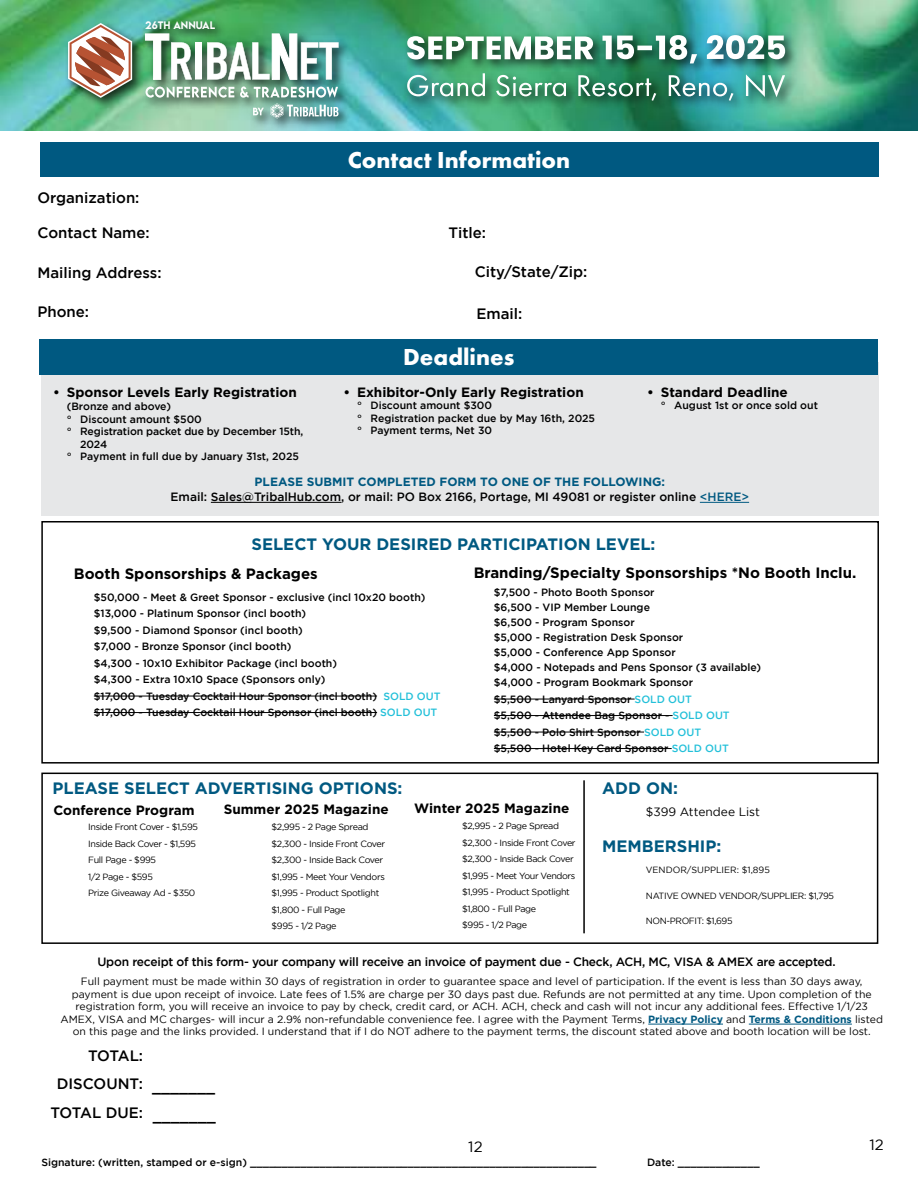
<style>
.page{position:relative;width:918px;height:1188px;background:#fff}
.page>*{position:absolute;margin:0;border:0;box-sizing:border-box;transform-origin:0 0}
.t1{font:700 24px "Futura PT";color:#fff}
.t2{font:700 16.5px "Gotham";color:#005981}
.t3{font:500 15px/28.5px "Gotham";color:#000;text-align:right}
.t4{font:700 15px "Gotham";color:#000}
.t5{font:15px "Gotham";color:#000}
.t6{font:700 13.5px "Gotham";color:#000}
.t7{font:500 12px/14.4px "Gotham";color:#000;text-align:center}
.t8{font:500 12px "Gotham";letter-spacing:-.02em;color:#000}
.t9{font:12px "Gotham";color:#000}
.t10{font:500 10.5px/16.5px "Gotham";color:#000}
.t11{font:10.5px/12.6px "Gotham";color:#000;text-align:center}
.t12{font:500 9.75px "LEMONMILK";color:#fff}
.t13{font:9px/16.5px "Gotham";letter-spacing:-.04em;color:#000}
.t14{font:9px "Gotham";color:#000}
.s1{font-weight:700;color:#005981}
.s2{color:#005981}
.s3{color:#23c0d9}
</style>
<div class="page">
<img style="left:0;top:0;width:918px;height:131px">
<div style="left:65px;top:17px;width:286px;height:114px;background:#000;opacity:.75"></div>
<img style="left:145px;top:33px;width:194px;height:47px">
<svg style="left:68px;top:23px;width:64px;height:75px"></svg>
<svg style="left:146px;top:86px;width:193px;height:33px;background:#96beac"></svg>
<div style="left:404px;top:32px;width:394px;height:81px;background:#000;opacity:.75"></div>
<img style="left:407px;top:73px;width:378px;height:28px">
<img style="left:407px;top:35px;width:378px;height:28px">
<div style="left:41px;top:521px;width:838px;height:243px;border:2px solid #000"></div>
<div style="left:40px;top:143px;width:838px;height:34px;background:#005981"></div>
<div style="left:41px;top:362px;width:837px;height:153px;background:#e6e7e8"></div>
<hr style="left:648px;top:1024px;width:75px;height:1px;background:#005981">
<hr style="left:749px;top:1024px;width:103px;height:1px;background:#005981">
<div style="left:40px;top:339px;width:838px;height:36px;background:#005981"></div>
<hr style="left:94px;top:696px;width:283px;height:1px;background:#000">
<hr style="left:94px;top:712px;width:283px;height:1px;background:#000">
<hr style="left:494px;top:699px;width:141px;height:1px;background:#000">
<hr style="left:494px;top:715px;width:179px;height:1px;background:#000">
<hr style="left:494px;top:732px;width:150px;height:1px;background:#000">
<hr style="left:494px;top:748px;width:178px;height:1px;background:#000">
<div style="left:41px;top:773px;width:837px;height:171px;border:2px solid #000"></div>
<hr style="left:583px;top:780px;width:2px;height:153px;background:#000">
<hr style="left:211px;top:502px;width:130px;height:1px;background:#000">
<hr style="left:700px;top:502px;width:49px;height:1px;background:#005981">
<p class="t12" style="left:145px;top:19px;width:71px">26TH ANNUAL</p>
<h3 class="t3" style="left:37px;top:184px;width:104px">Organization:</h3>
<h3 class="t3" style="left:37px;top:219px;width:114px">Contact Name:</h3>
<h3 class="t3" style="left:37px;top:258px;width:126px">Mailing Address:</h3>
<h3 class="t3" style="left:37px;top:297px;width:53px">Phone:</h3>
<p class="t6" style="left:53px;top:384px;width:245px">• Sponsor Levels Early Registration</p>
<p class="t10" style="left:67px;top:398px;width:106px">(Bronze and above)</p>
<p class="t10" style="left:67px;top:411px;width:137px">° Discount amount $500</p>
<p class="t10" style="left:67px;top:423px;width:238px">° Registration packet due by December 15th,</p>
<p class="t10" style="left:80px;top:436px;width:28px">2024</p>
<p class="t10" style="left:67px;top:448px;width:234px">° Payment in full due by January 31st, 2025</p>
<h1 class="t1" style="left:348px;top:145px;width:224px">Contact Information</h1>
<h3 class="t3" style="left:449px;top:218px;width:39px">Title:</h3>
<h3 class="t3" style="left:475px;top:257px;width:114px">City/State/Zip:</h3>
<h3 class="t3" style="left:477px;top:299px;width:47px">Email:</h3>
<h1 class="t1" style="left:403px;top:342px;width:113px">Deadlines</h1>
<p class="t6" style="left:344px;top:384px;width:242px">• Exhibitor-Only Early Registration</p>
<p class="t10" style="left:357px;top:399px;width:240px;line-height:12.6px">° Discount amount $300<br>° Registration packet due by May 16th, 2025 ° Payment terms, Net 30</p>
<p class="t6" style="left:647px;top:384px;width:142px">• Standard Deadline</p>
<p class="t10" style="left:661px;top:397px;width:159px">° August 1st or once sold out</p>
<p class="t7" style="left:171px;top:475px;width:580px"><span class="s1">PLEASE SUBMIT COMPLETED FORM TO ONE OF THE FOLLOWING:<br></span>Email: Sales@TribalHub.com, or mail: PO Box 2166, Portage, MI 49081 or register online <span class="s2">&lt;HERE&gt;</span></p>
<h2 class="t2" style="left:251px;top:535px;width:406px">SELECT YOUR DESIRED PARTICIPATION LEVEL:</h2>
<h3 class="t4" style="left:74px;top:566px;width:245px">Booth Sponsorships &amp; Packages</h3>
<h3 class="t4" style="left:474px;top:564px;width:384px">Branding/Specialty Sponsorships *No Booth Inclu.</h3>
<p class="t10" style="left:94px;top:588px;width:348px">$50,000 - Meet &amp; Greet Sponsor - exclusive (incl 10x20 booth) $13,000 - Platinum Sponsor (incl booth)<br>$9,500 - Diamond Sponsor (incl booth)<br>$7,000 - Bronze Sponsor (incl booth)<br>$4,300 - 10x10 Exhibitor Package (incl booth)<br>$4,300 - Extra 10x10 Space (Sponsors only)<br>$17,000 - Tuesday Cocktail Hour Sponsor (incl booth) <span class="s3">SOLD OUT </span>$17,000 - Tuesday Cocktail Hour Sponsor (incl booth) <span class="s3">SOLD OUT</span></p>
<p class="t10" style="left:494px;top:585px;width:269px;line-height:15px">$7,500 - Photo Booth Sponsor<br>$6,500 - VIP Member Lounge<br>$6,500 - Program Sponsor<br>$5,000 - Registration Desk Sponsor<br>$5,000 - Conference App Sponsor<br>$4,000 - Notepads and Pens Sponsor (3 available) $4,000 - Program Bookmark Sponsor</p>
<p class="t10" style="left:494px;top:690px;width:237px">$5,500 - Lanyard Sponsor <span class="s3">SOLD OUT </span>$5,500 - Attendee Bag Sponsor - <span class="s3">SOLD OUT </span>$5,500 - Polo Shirt Sponsor <span class="s3">SOLD OUT </span>$5,500 - Hotel Key Card Sponsor <span class="s3">SOLD OUT</span></p>
<h2 class="t2" style="left:52px;top:778px;width:352px">PLEASE SELECT ADVERTISING OPTIONS:</h2>
<p class="t6" style="left:53px;top:802px;width:143px">Conference Program</p>
<p class="t6" style="left:224px;top:802px;width:166px">Summer 2025 Magazine</p>
<p class="t6" style="left:414px;top:801px;width:157px">Winter 2025 Magazine</p>
<p class="t13" style="left:88px;top:819px;width:111px">Inside Front Cover - $1,595<br>Inside Back Cover - $1,595<br>Full Page - $995<br>1/2 Page - $595<br>Prize Giveaway Ad - $350</p>
<p class="t13" style="left:272px;top:819px;width:115px">$2,995 - 2 Page Spread $2,300 - Inside Front Cover $2,300 - Inside Back Cover $1,995 - Meet Your Vendors $1,995 - Product Spotlight $1,800 - Full Page<br>$995 - 1/2 Page</p>
<p class="t13" style="left:462px;top:818px;width:115px">$2,995 - 2 Page Spread $2,300 - Inside Front Cover $2,300 - Inside Back Cover $1,995 - Meet Your Vendors $1,995 - Product Spotlight $1,800 - Full Page<br>$995 - 1/2 Page</p>
<h2 class="t2" style="left:602px;top:779px;width:77px">ADD ON:</h2>
<p class="t9" style="left:646px;top:805px;width:116px">$399 Attendee List</p>
<h2 class="t2" style="left:602px;top:837px;width:121px">MEMBERSHIP:</h2>
<p class="t14" style="left:646px;top:865px;width:126px">VENDOR/SUPPLIER: $1,895</p>
<p class="t13" style="left:646px;top:887px;width:190px">NATIVE OWNED VENDOR/SUPPLIER: $1,795</p>
<p class="t13" style="left:646px;top:912px;width:88px">NON-PROFIT: $1,695</p>
<p class="t8" style="left:97px;top:955px;width:740px">Upon receipt of this form- your company will receive an invoice of payment due - Check, ACH, MC, VISA &amp; AMEX are accepted.</p>
<p class="t11" style="left:61px;top:975px;width:824px">Full payment must be made within 30 days of registration in order to guarantee space and level of participation. If the event is less than 30 days away, payment is due upon receipt of invoice. Late fees of 1.5% are charge per 30 days past due. Refunds are not permitted at any time. Upon completion of the registration form, you will receive an invoice to pay by check, credit card, or ACH. ACH, check and cash will not incur any additional fees. Effective 1/1/23<br>AMEX, VISA and MC charges- will incur a 2.9% non-refundable convenience fee. I agree with the Payment Terms, <span class="s1">Privacy Policy</span> and <span class="s1">Terms &amp; Conditions</span> listed on this page and the links provided. I understand that if I do NOT adhere to the payment terms, the discount stated above and booth location will be lost.</p>
<h3 class="t3" style="left:51px;top:1041px;width:94px">TOTAL:<br>DISCOUNT:<br>TOTAL DUE:</h3>
<h3 class="t3" style="left:152px;top:1072px;width:65px;line-height:29.4px;text-align:left">_______ _______</h3>
<p class="t10" style="left:41px;top:1153px;width:557px">Signature: (written, stamped or e-sign) _______________________________________________________</p>
<p class="t10" style="left:647px;top:1153px;width:114px">Date: _____________</p>
<h3 class="t5" style="left:468px;top:1138px;width:16px">12</h3>
<h3 class="t5" style="left:869px;top:1137px;width:16px">12</h3>
</div>
